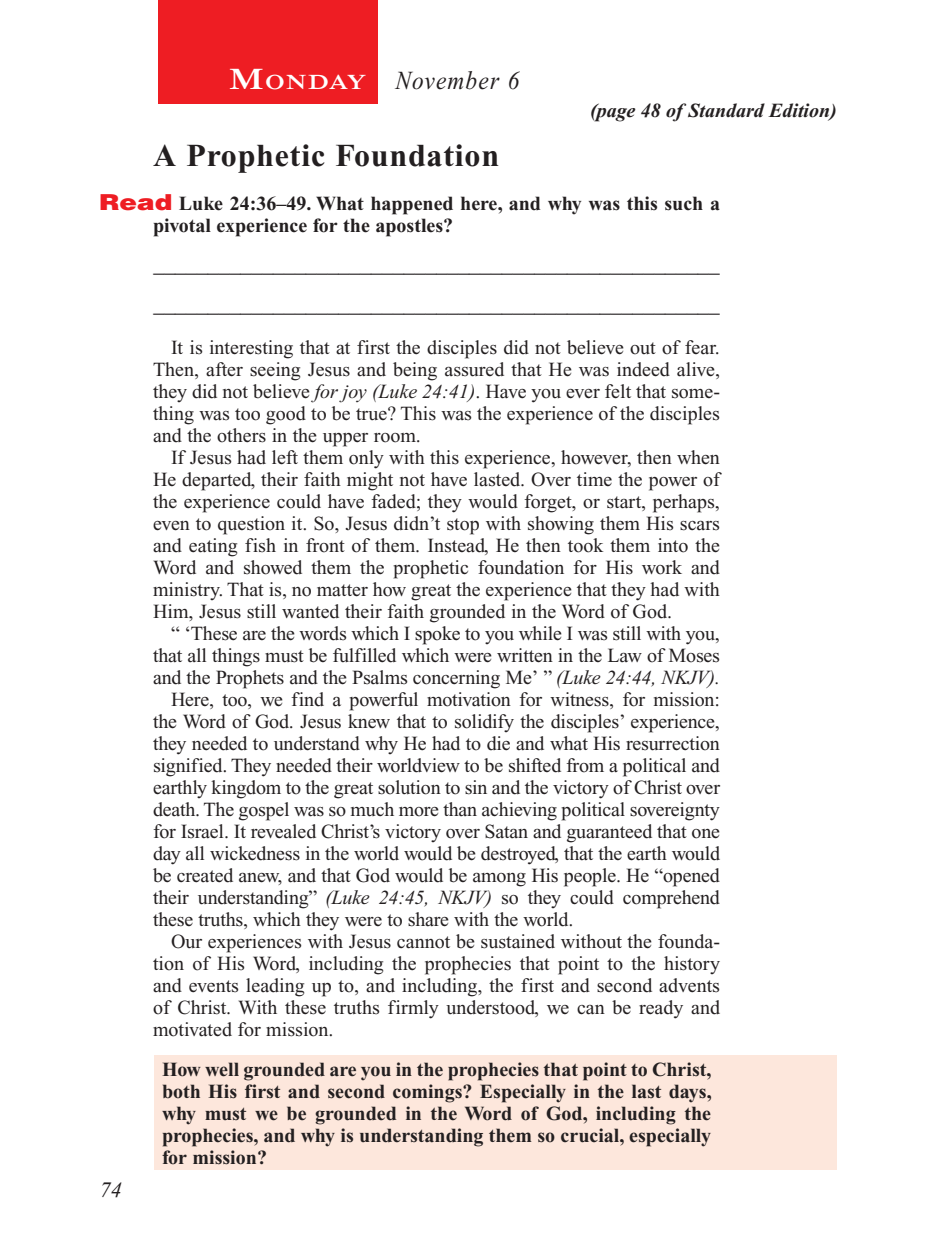
<style>
.page{position:relative;width:936px;height:1260px;background:#fff}
.page>*{position:absolute;margin:0;border:0;box-sizing:border-box;transform-origin:0 0}
.Head{font:700 32px "Times New Roman PS Std";letter-spacing:.025em;color:#231f20}
.Lesson_Dates{font:italic 26px "Times New Roman PS Std";letter-spacing:.05em;color:#231f20;scale:.9 1}
.Blank_Lines{font:22px "Times New Roman PS Std";color:#231f20}
.PageNumbers{font:italic 22px "Times New Roman PS Std";color:#231f20}
.Daily_Header{font:600 21px "Times NRMT Std";letter-spacing:.045em;color:#fff;scale:1.1 1}
.Body{font:20px/22px "Times New Roman PS Std";color:#231f20;text-align:justify}
.x-screened_box-text{font:700 20px/22px "Times New Roman PS Std";color:#231f20;text-align:justify}
.Question_NO_SB{font:700 20px/22px "Times New Roman PS Std";color:#231f20}
.Page_from_SE{font:italic 700 20px "Times New Roman PS Std";color:#231f20}
.s1{font-size:30px}
.s2{font-family:"Helvetica LT Std";font-weight:900;font-size:22px;color:#ee1d23}
.s3{font-style:italic}
</style>
<div class="page">
<div style="left:158px;top:0;width:220px;height:103px;background:#ee1d23"></div>
<div style="left:155px;top:1056px;width:682px;height:114px;background:#fde7dc"></div>
<p class="Daily_Header" style="left:229px;top:70px;width:127px"><span class="s1">M</span>ONDAY</p>
<p class="Lesson_Dates" style="left:396px;top:66px;width:139px">November 6</p>
<p class="Page_from_SE" style="left:590px;top:100px;width:248px">(page 48 of Standard Edition)</p>
<p class="Head" style="left:153px;top:138px;width:348px">A Prophetic Foundation</p>
<p class="Question_NO_SB" style="left:153px;top:193px;width:568px;text-indent:-54px"><span class="s2">Read</span> Luke 24:36–49. What happened here, and why was this such a pivotal experience for the apostles?</p>
<p class="Blank_Lines" style="left:153px;top:253px;width:568px">____________________________________________________</p>
<p class="Blank_Lines" style="left:153px;top:293px;width:568px">____________________________________________________</p>
<p class="Body" style="left:153px;top:337px;width:569px;text-indent:18px">It is interesting that at first the disciples did not believe out of fear.<br>Then, after seeing Jesus and being assured that He was indeed alive, they did not believe <span class="s3">for joy (Luke 24:41)</span>. Have you ever felt that some&shy;thing was too good to be true? This was the experience of the disciples and the others in the upper room.</p>
<p class="Body" style="left:153px;top:447px;width:569px;text-indent:18px">If Jesus had left them only with this experience, however, then when He departed, their faith might not have lasted. Over time the power of the experience could have faded; they would forget, or start, perhaps, even to question it. So, Jesus didn’t stop with showing them His scars and eating fish in front of them. Instead, He then took them into the Word and showed them the prophetic foundation for His work and ministry. That is, no matter how great the experience that they had with Him, Jesus still wanted their faith grounded in the Word of God.</p>
<p class="Body" style="left:153px;top:623px;width:569px;text-indent:18px">“ ‘These are the words which I spoke to you while I was still with you, that all things must be fulfilled which were written in the Law of Moses and the Prophets and the Psalms concerning Me’ ” <span class="s3">(Luke 24:44, NKJV).</span></p>
<p class="Body" style="left:153px;top:689px;width:569px;text-indent:18px">Here, too, we find a powerful motivation for witness, for mission: the Word of God. Jesus knew that to solidify the disciples’ experience, they needed to understand why He had to die and what His resurrection signified. They needed their worldview to be shifted from a political and earthly kingdom to the great solution to sin and the victory of Christ over death. The gospel was so much more than achieving political sovereignty for Israel. It revealed Christ’s victory over Satan and guaranteed that one day all wickedness in the world would be destroyed, that the earth would be created anew, and that God would be among His people. He “opened their understanding” <span class="s3">(Luke 24:45, NKJV)</span> so they could comprehend these truths, which they were to share with the world.</p>
<p class="Body" style="left:153px;top:931px;width:569px;text-indent:18px">Our experiences with Jesus cannot be sustained without the founda&shy;tion of His Word, including the prophecies that point to the history and events leading up to, and including, the first and second advents of Christ. With these truths firmly understood, we can be ready and motivated for mission.</p>
<p class="x-screened_box-text" style="left:162px;top:1059px;width:551px">How well grounded are you in the prophecies that point to Christ, both His first and second comings? Especially in the last days, why must we be grounded in the Word of God, including the prophecies, and why is understanding them so crucial, especially for mission?</p>
<p class="PageNumbers" style="left:100px;top:1178px;width:23px">74</p>
</div>
